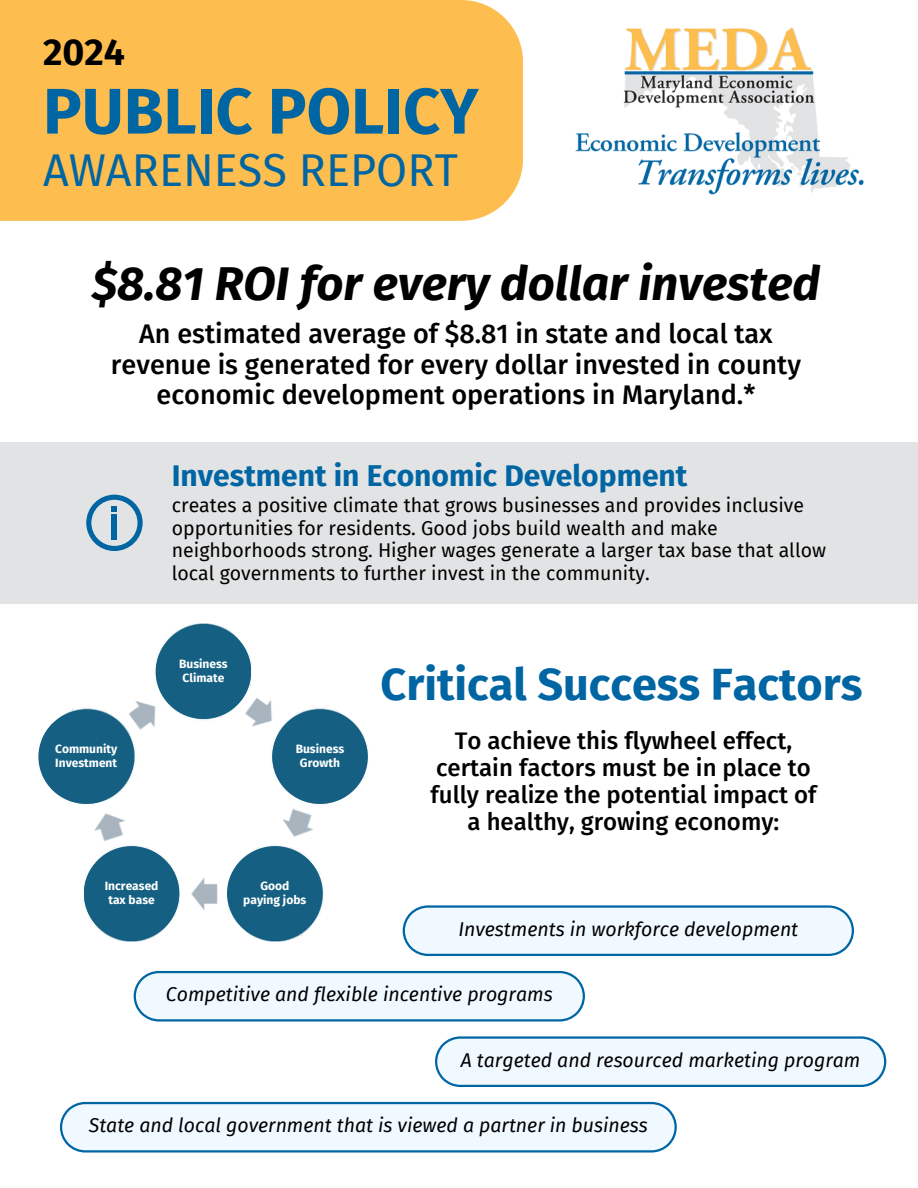
<style>
.page{position:relative;width:918px;height:1188px;background:#fff}
.page>*{position:absolute;margin:0;border:0;box-sizing:border-box;transform-origin:0 0}
.t1{font:700 64.5px "Fira Sans";color:#0065a3}
.t2{font:italic 700 47.25px "Fira Sans";color:#000}
.t3{font:700 45px "Fira Sans";color:#0065a3}
.t4{font:45px "Fira Sans";color:#0065a3}
.t5{font:700 37.5px "Fira Sans";color:#000}
.t6{font:700 30px "Fira Sans";color:#0065a3}
.t7{font:500 27px/30.3px "Fira Sans";color:#000;text-align:center}
.t8{font:500 24px/27px "Fira Sans";color:#000;text-align:center}
.t9{font:19.5px/22.5px "Fira Sans";color:#000}
.t10{font:italic 19.5px "Fira Sans";color:#000}
.t11{font:700 12px/13.5px "Fira Sans";color:#fff;text-align:center}
</style>
<div class="page">
<div style="left:0;top:0;width:523px;height:221px;background:#fdbe4f"></div>
<img style="left:575px;top:27px;width:289px;height:168px">
<div style="left:0;top:442px;width:918px;height:161px;background:#e2e3e4"></div>
<svg style="left:86px;top:495px;width:56px;height:56px"></svg>
<svg style="left:403px;top:905px;width:451px;height:51px"></svg>
<svg style="left:134px;top:971px;width:451px;height:51px"></svg>
<svg style="left:435px;top:1036px;width:451px;height:51px"></svg>
<svg style="left:60px;top:1102px;width:617px;height:51px"></svg>
<img style="left:42px;top:623px;width:326px;height:319px">
<div style="left:156px;top:625px;width:95px;height:94px;background:#156082;border-radius:50%"></div>
<div style="left:272px;top:710px;width:96px;height:94px;background:#156082;border-radius:50%"></div>
<div style="left:227px;top:846px;width:95px;height:95px;background:#156082;border-radius:50%"></div>
<div style="left:84px;top:846px;width:95px;height:95px;background:#156082;border-radius:50%"></div>
<div style="left:38px;top:710px;width:96px;height:94px;background:#156082;border-radius:50%"></div>
<p class="t5" style="left:43px;top:30px;width:83px">2024</p>
<p class="t1" style="left:43px;top:73px;width:437px">PUBLIC POLICY</p>
<h5 class="t4" style="left:43px;top:144px;width:416px">AWARENESS REPORT</h5>
<p class="t2" style="left:92px;top:256px;width:730px">$8.81 ROI for every dollar invested</p>
<p class="t7" style="left:111px;top:319px;width:692px">An estimated average of $8.81 in state and local tax revenue is generated for every dollar invested in county economic development operations in Maryland.*</p>
<p class="t6" style="left:172px;top:458px;width:517px">Investment in Economic Development</p>
<p class="t9" style="left:172px;top:494px;width:656px">creates a positive climate that grows businesses and provides inclusive opportunities for residents. Good jobs build wealth and make neighborhoods strong. Higher wages generate a larger tax base that allow local governments to further invest in the community.</p>
<p class="t11" style="left:55px;top:743px;width:64px;text-align:left">Community<br>Investment</p>
<h6 class="t11" style="left:179px;top:658px;width:50px;text-align:left">Business<br>Climate</h6>
<p class="t11" style="left:296px;top:743px;width:50px">Business<br>Growth</p>
<h4 class="t3" style="left:381px;top:658px;width:483px">Critical Success Factors</h4>
<p class="t8" style="left:431px;top:727px;width:387px">To achieve this flywheel effect, certain factors must be in place to fully realize the potential impact of a healthy, growing economy:</p>
<p class="t11" style="left:105px;top:879px;width:55px">Increased tax base</p>
<h3 class="t11" style="left:243px;top:879px;width:65px">Good paying jobs</h3>
<h1 class="t10" style="left:458px;top:918px;width:341px">Investments in workforce development</h1>
<h2 class="t10" style="left:166px;top:983px;width:388px">Competitive and flexible incentive programs</h2>
<p class="t10" style="left:461px;top:1049px;width:401px">A targeted and resourced marketing program</p>
<h3 class="t10" style="left:89px;top:1114px;width:561px">State and local government that is viewed a partner in business</h3>
</div>
